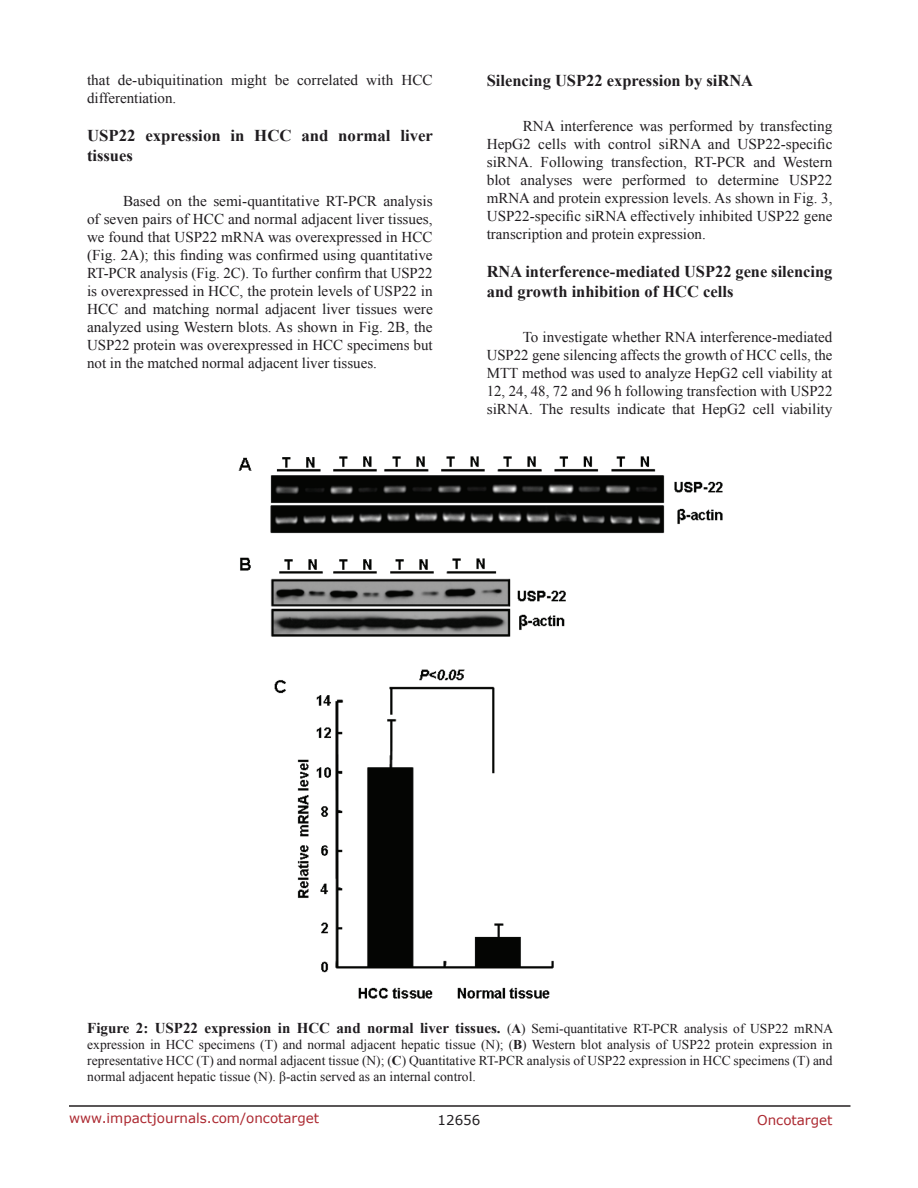
<style>
.page{position:relative;width:918px;height:1188px;background:#fff}
.page>*{position:absolute;margin:0;border:0;box-sizing:border-box;transform-origin:0 0}
.t1{font:700 16.5px/19.8px "Times New Roman";color:#201d20}
.t2{font:15px/18px "Times New Roman";color:#201d20;text-align:justify}
.t3{font:700 15px "Times New Roman";color:#201d20}
.t4{font:13.5px/16.2px "Times New Roman";color:#201d20;text-align:justify}
.t5{font:13.5px "Verdana";color:#ac2830}
.t6{font:13.5px "Verdana";color:#201d20}
.s1{font-weight:400;font-size:13.5px}
.s2{font-size:13.5px}
.s3{font-weight:700}
</style>
<div class="page">
<hr style="left:69px;top:1105px;width:781px;height:2px;background:#231f20">
<img style="left:238px;top:456px;width:485px;height:543px">
<p class="t2" style="left:87px;top:71px;width:347px">that de-ubiquitination might be correlated with HCC differentiation.</p>
<p class="t1" style="left:87px;top:125px;width:193px">USP22 expression in HCC</p>
<p class="t1" style="left:301px;top:125px;width:133px">and normal liver</p>
<p class="t1" style="left:87px;top:145px;width:47px">tissues</p>
<p class="t2" style="left:87px;top:192px;width:347px;text-indent:36px">Based on the semi-quantitative RT-PCR analysis of seven pairs of HCC and normal adjacent liver tissues, we found that USP22 mRNA was overexpressed in HCC (Fig. 2A); this finding was confirmed using quantitative RT-PCR analysis (Fig. 2C). To further confirm that USP22 is overexpressed in HCC, the protein levels of USP22 in HCC and matching normal adjacent liver tissues were analyzed using Western blots. As shown in Fig. 2B, the USP22 protein was overexpressed in HCC specimens but not in the matched normal adjacent liver tissues.</p>
<p class="t1" style="left:487px;top:70px;width:268px">Silencing USP22 expression by siRNA</p>
<p class="t2" style="left:487px;top:117px;width:347px;text-indent:36px">RNA interference was performed by transfecting HepG2 cells with control siRNA and USP22-specific siRNA. Following transfection, RT-PCR and Western blot analyses were performed to determine USP22 mRNA and protein expression levels. As shown in Fig. 3, USP22-specific siRNA effectively inhibited USP22 gene transcription and protein expression.</p>
<p class="t1" style="left:487px;top:261px;width:347px">RNA interference-mediated USP22 gene silencing and growth inhibition of HCC cells</p>
<p class="t2" style="left:487px;top:328px;width:347px;text-indent:36px">To investigate whether RNA interference-mediated USP22 gene silencing affects the growth of HCC cells, the MTT method was used to analyze HepG2 cell viability at 12, 24, 48, 72 and 96 h following transfection with USP22 siRNA. The results indicate that HepG2 cell viability</p>
<p class="t3" style="left:87px;top:1017px;width:747px">Figure 2: USP22 expression in HCC and normal liver tissues. <span class="s1">(</span><span class="s2">A</span><span class="s1">) Semi-quantitative RT-PCR analysis of USP22 mRNA</span></p>
<p class="t4" style="left:87px;top:1036px;width:747px">expression in HCC specimens (T) and normal adjacent hepatic tissue (N); (<span class="s3">B</span>) Western blot analysis of USP22 protein expression in representative HCC (T) and normal adjacent tissue (N); (<span class="s3">C</span>) Quantitative RT-PCR analysis of USP22 expression in HCC specimens (T) and normal adjacent hepatic tissue (N). β-actin served as an internal control.</p>
<p class="t5" style="left:69px;top:1109px;width:252px">www.impactjournals.com/oncotarget</p>
<p class="t6" style="left:438px;top:1111px;width:44px">12656</p>
<p class="t5" style="left:757px;top:1111px;width:77px">Oncotarget</p>
</div>
